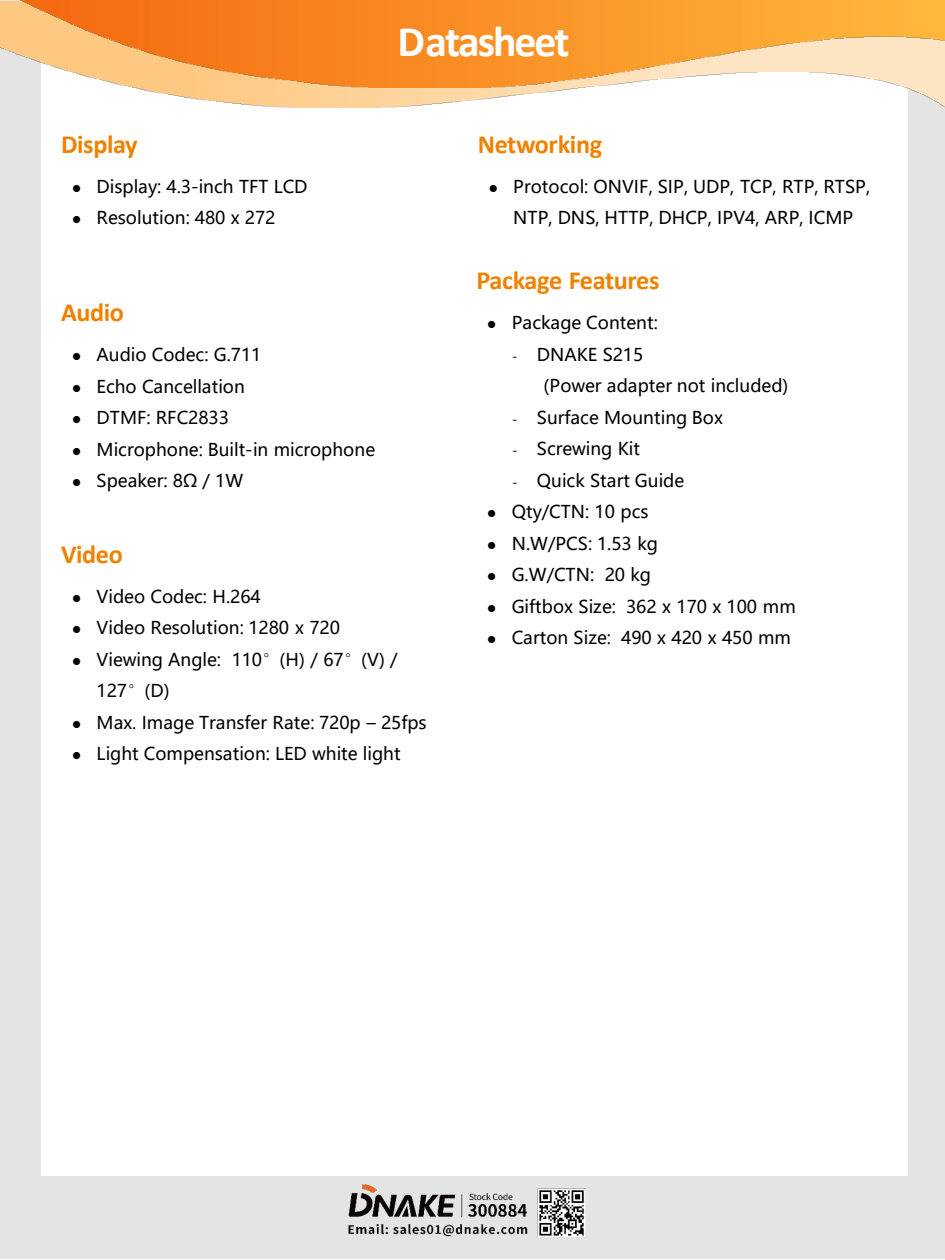
<style>
.page{position:relative;width:945px;height:1260px;background:#fff}
.page>*{position:absolute;margin:0;border:0;box-sizing:border-box;transform-origin:0 0}
.t1{font:700 43.75px "Calibri";letter-spacing:-.045em;color:#fff}
.t2{font:700 26.25px "Calibri";letter-spacing:-.015em;color:#ee8200}
.t3{font:17.5px/31.5px "Microsoft Ya Hei";color:#000}
.s1{font-family:"Sim Sun"}
.s2{font-size:12.25px}
</style>
<div class="page">
<div style="left:0;top:1px;width:945px;height:1258px;background:#e4e4e4"></div>
<div style="left:41px;top:61px;width:867px;height:1115px;background:#fff"></div>
<img style="left:0;top:0;width:945px;height:108px">
<img style="left:17px;top:0;width:928px;height:88px">
<img style="left:348px;top:1184px;width:238px;height:54px">
<h2 class="t2" style="left:61px;top:125px;width:78px">Display</h2>
<p class="t3" style="left:72px;top:170px;width:237px">● Display: 4.3-inch TFT LCD</p>
<p class="t3" style="left:72px;top:202px;width:205px">● Resolution: 480 x 272</p>
<h1 class="t1" style="left:398px;top:11px;width:173px">Datasheet</h1>
<h2 class="t2" style="left:478px;top:125px;width:126px">Networking</h2>
<p class="t3" style="left:489px;top:170px;width:383px;text-align:center">● Protocol: ONVIF, SIP, UDP, TCP, RTP, RTSP,<br>NTP, DNS, HTTP, DHCP, IPV4, ARP, ICMP</p>
<h2 class="t2" style="left:476px;top:262px;width:185px">Package Features</h2>
<h2 class="t2" style="left:61px;top:294px;width:64px">Audio</h2>
<p class="t3" style="left:72px;top:339px;width:191px">● Audio Codec: G.711</p>
<p class="t3" style="left:72px;top:370px;width:174px">● Echo Cancellation</p>
<p class="t3" style="left:72px;top:402px;width:158px">● DTMF: RFC2833</p>
<p class="t3" style="left:72px;top:433px;width:305px">● Microphone: Built-in microphone</p>
<p class="t3" style="left:72px;top:465px;width:173px">● Speaker: 8Ω / 1W</p>
<h2 class="t2" style="left:61px;top:535px;width:63px">Video</h2>
<p class="t3" style="left:72px;top:580px;width:190px">● Video Codec: H.264</p>
<p class="t3" style="left:72px;top:612px;width:269px">● Video Resolution: 1280 x 720</p>
<p class="t3" style="left:97px;top:643px;width:303px;text-indent:-24px">● Viewing Angle: 110<span class="s1">°</span>(H) / 67<span class="s1">°</span>(V) /<br>127<span class="s1">°</span>(D)</p>
<p class="t3" style="left:72px;top:706px;width:356px">● Max. Image Transfer Rate: 720p – 25fps</p>
<p class="t3" style="left:72px;top:738px;width:330px">● Light Compensation: LED white light</p>
<p class="t3" style="left:487px;top:307px;width:172px">● Package Content:</p>
<p class="t3" style="left:512px;top:338px;width:133px"><span class="s2">-</span> DNAKE S215</p>
<p class="t3" style="left:544px;top:370px;width:246px">(Power adapter not included)</p>
<p class="t3" style="left:512px;top:401px;width:212px"><span class="s2">-</span> Surface Mounting Box</p>
<p class="t3" style="left:512px;top:433px;width:129px"><span class="s2">-</span> Screwing Kit</p>
<p class="t3" style="left:512px;top:464px;width:174px"><span class="s2">-</span> Quick Start Guide</p>
<p class="t3" style="left:487px;top:496px;width:163px">● Qty/CTN: 10 pcs</p>
<p class="t3" style="left:487px;top:527px;width:172px">● N.W/PCS: 1.53 kg</p>
<p class="t3" style="left:487px;top:559px;width:165px">● G.W/CTN: 20 kg</p>
<p class="t3" style="left:487px;top:590px;width:310px">● Giftbox Size: 362 x 170 x 100 mm</p>
<p class="t3" style="left:487px;top:622px;width:305px">● Carton Size: 490 x 420 x 450 mm</p>
</div>
